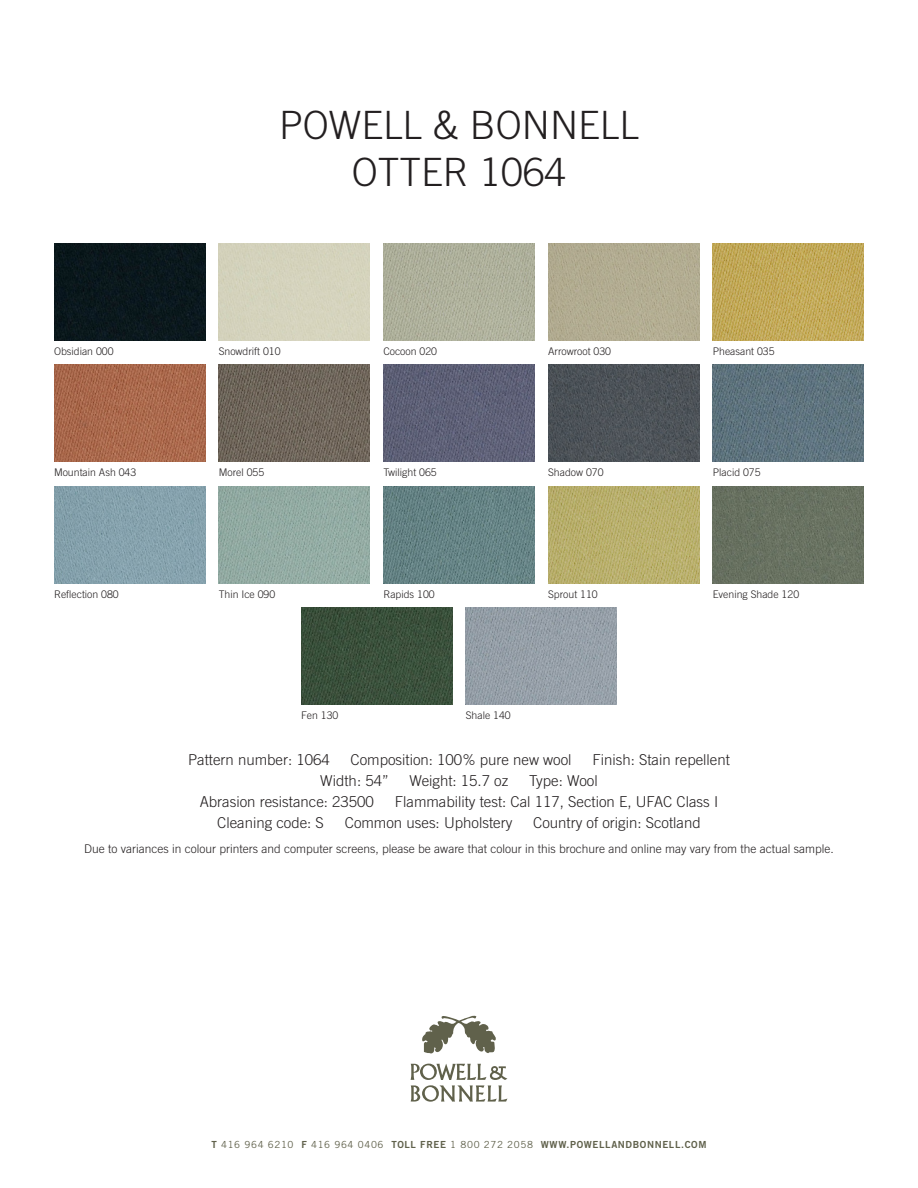
<style>
.page{position:relative;width:918px;height:1188px;background:#fff}
.page>*{position:absolute;margin:0;border:0;box-sizing:border-box;transform-origin:0 0}
.t1{font:300 39px "Trade Gothic";color:#231f20}
.t2{font:300 15px "Trade Gothic";color:#231f20}
.t3{font:300 12px "Trade Gothic";color:#231f20}
.t4{font:300 10.5px "Trade Gothic";color:#231f20}
.t5{font:9.75px "Trade Gothic Bold Two";letter-spacing:.065em;color:#60614b}
.s1{font-family:"Trade Gothic"}
</style>
<div class="page">
<svg style="left:422px;top:1016px;width:74px;height:38px"></svg>
<svg style="left:411px;top:1064px;width:96px;height:38px"></svg>
<div style="left:54px;top:243px;width:151px;height:97px;background:#0a181c"></div>
<img style="left:219px;top:486px;width:151px;height:97px">
<img style="left:466px;top:608px;width:151px;height:97px">
<img style="left:713px;top:243px;width:151px;height:97px">
<img style="left:219px;top:364px;width:151px;height:98px">
<img style="left:54px;top:486px;width:151px;height:97px">
<img style="left:301px;top:608px;width:151px;height:97px">
<div style="left:219px;top:243px;width:151px;height:97px;background:#d5d3bd"></div>
<img style="left:54px;top:364px;width:151px;height:98px">
<img style="left:383px;top:364px;width:152px;height:98px">
<img style="left:383px;top:486px;width:152px;height:97px">
<img style="left:383px;top:243px;width:152px;height:97px">
<img style="left:548px;top:364px;width:151px;height:98px">
<img style="left:548px;top:486px;width:151px;height:97px">
<img style="left:548px;top:243px;width:151px;height:97px">
<img style="left:713px;top:364px;width:151px;height:98px">
<img style="left:713px;top:486px;width:151px;height:97px">
<p class="t1" style="left:279px;top:102px;width:361px">POWELL &amp; BONNELL</p>
<p class="t1" style="left:352px;top:149px;width:216px">OTTER 1064</p>
<p class="t4" style="left:54px;top:345px;width:61px">Obsidian 000</p>
<p class="t4" style="left:219px;top:345px;width:63px">Snowdrift 010</p>
<p class="t4" style="left:383px;top:345px;width:55px">Cocoon 020</p>
<p class="t4" style="left:548px;top:345px;width:65px">Arrowroot 030</p>
<p class="t4" style="left:713px;top:345px;width:63px">Pheasant 035</p>
<p class="t4" style="left:219px;top:466px;width:47px">Morel 055</p>
<p class="t4" style="left:54px;top:466px;width:84px">Mountain Ash 043</p>
<p class="t4" style="left:383px;top:466px;width:55px">Twilight 065</p>
<p class="t4" style="left:548px;top:466px;width:57px">Shadow 070</p>
<p class="t4" style="left:713px;top:466px;width:49px">Placid 075</p>
<p class="t4" style="left:54px;top:588px;width:66px">Reflection 080</p>
<p class="t4" style="left:219px;top:588px;width:58px">Thin Ice 090</p>
<p class="t4" style="left:383px;top:588px;width:53px">Rapids 100</p>
<p class="t4" style="left:548px;top:588px;width:51px">Sprout 110</p>
<p class="t4" style="left:713px;top:588px;width:88px">Evening Shade 120</p>
<p class="t4" style="left:301px;top:709px;width:39px">Fen 130</p>
<p class="t4" style="left:466px;top:709px;width:46px">Shale 140</p>
<p class="t2" style="left:188px;top:751px;width:143px">Pattern number: 1064</p>
<p class="t2" style="left:351px;top:751px;width:222px">Composition: 100% pure new wool</p>
<p class="t2" style="left:592px;top:751px;width:139px">Finish: Stain repellent</p>
<p class="t2" style="left:320px;top:772px;width:70px">Width: 54”</p>
<p class="t2" style="left:410px;top:772px;width:100px">Weight: 15.7 oz</p>
<p class="t2" style="left:529px;top:772px;width:70px">Type: Wool</p>
<p class="t2" style="left:200px;top:793px;width:176px">Abrasion resistance: 23500</p>
<p class="t2" style="left:395px;top:793px;width:325px">Flammability test: Cal 117, Section E, UFAC Class I</p>
<p class="t2" style="left:217px;top:814px;width:108px">Cleaning code: S</p>
<p class="t2" style="left:345px;top:814px;width:169px">Common uses: Upholstery</p>
<p class="t2" style="left:533px;top:814px;width:169px">Country of origin: Scotland</p>
<p class="t3" style="left:84px;top:842px;width:751px">Due to variances in colour printers and computer screens, please be aware that colour in this brochure and online may vary from the actual sample.</p>
<p class="t5" style="left:211px;top:1139px;width:497px">T <span class="s1">416 964 6210</span> F <span class="s1">416 964 0406</span> TOLL FREE <span class="s1">1 800 272 2058</span> WWW.POWELLANDBONNELL.COM</p>
</div>
